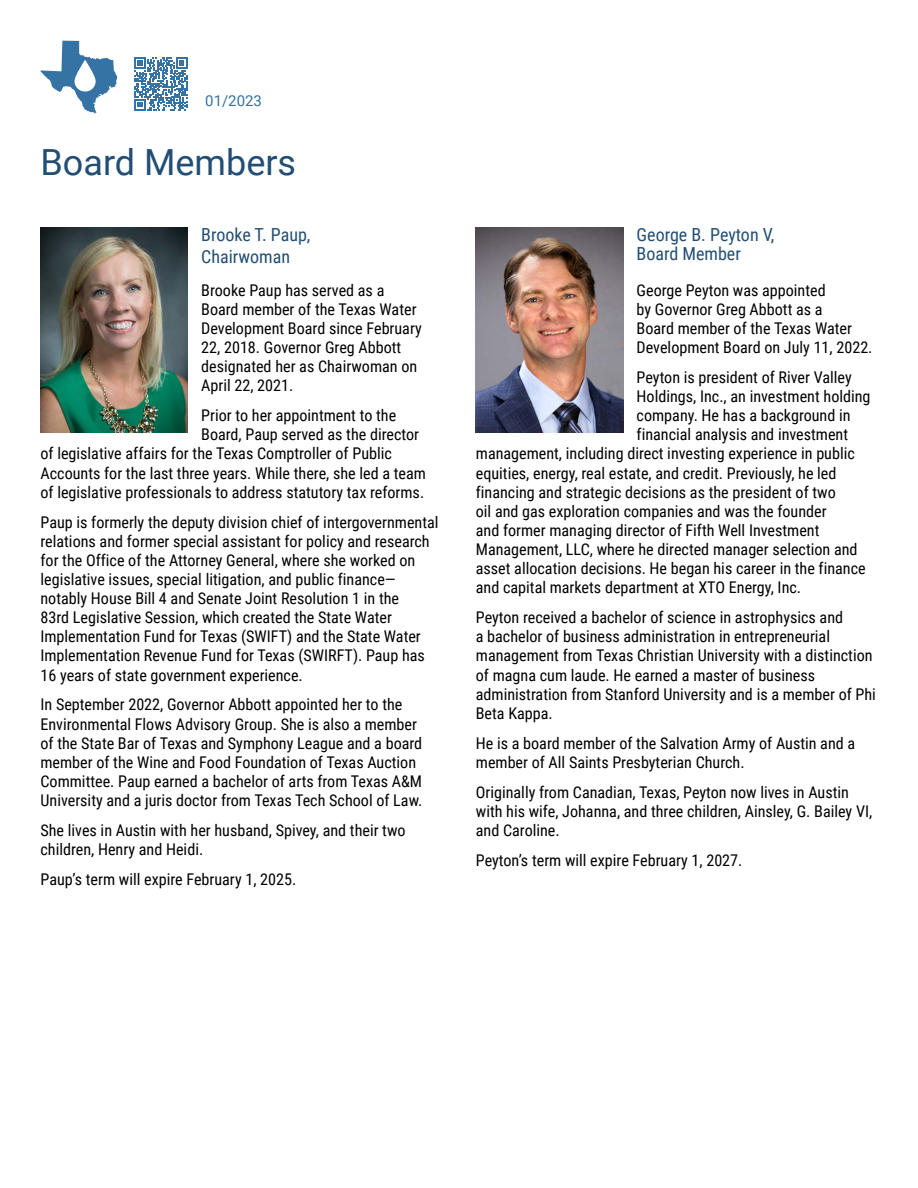
<style>
.page{position:relative;width:918px;height:1188px;background:#fff}
.page>*{position:absolute;margin:0;border:0;box-sizing:border-box;transform-origin:0 0}
.t1{font:36px "Roboto";color:#224e74}
.Body{font:18px/21.6px "Roboto Condensed";color:#224e74}
.Body-2{font:16.2px/19.2px "Roboto Condensed";color:#000}
.t2{font:15px "Roboto";color:#3473a4}
</style>
<div class="page">
<svg style="left:40px;top:41px;width:77px;height:72px"></svg>
<svg style="left:75px;top:60px;width:21px;height:32px"></svg>
<svg style="left:134px;top:57px;width:53px;height:53px"></svg>
<img style="left:476px;top:227px;width:147px;height:205px">
<img style="left:40px;top:227px;width:148px;height:205px">
<p class="t2" style="left:205px;top:91px;width:58px">01/2023</p>
<h1 class="t1" style="left:40px;top:137px;width:257px">Board Members</h1>
<p class="Body" style="left:201px;top:223px;width:111px">Brooke T. Paup,<br>Chairwoman</p>
<p class="Body" style="left:637px;top:224px;width:139px;line-height:19.2px">George B. Peyton V,<br>Board Member</p>
<p class="Body-2" style="left:637px;top:280px;width:237px">George Peyton was appointed<br>by Governor Greg Abbott as a<br>Board member of the Texas Water<br>Development Board on July 11, 2022.</p>
<p class="Body-2" style="left:637px;top:367px;width:217px">Peyton is president of River Valley</p>
<p class="Body-2" style="left:637px;top:386px;width:235px">Holdings, Inc., an investment holding</p>
<p class="Body-2" style="left:637px;top:405px;width:215px">company. He has a background in</p>
<p class="Body-2" style="left:637px;top:424px;width:213px">financial analysis and investment</p>
<p class="Body-2" style="left:476px;top:443px;width:381px">management, including direct investing experience in public</p>
<p class="Body-2" style="left:476px;top:463px;width:362px">equities, energy, real estate, and credit. Previously, he led</p>
<p class="Body-2" style="left:476px;top:482px;width:361px">financing and strategic decisions as the president of two</p>
<p class="Body-2" style="left:476px;top:501px;width:352px">oil and gas exploration companies and was the founder</p>
<p class="Body-2" style="left:476px;top:520px;width:345px">and former managing director of Fifth Well Investment</p>
<p class="Body-2" style="left:476px;top:539px;width:383px">Management, LLC, where he directed manager selection and</p>
<p class="Body-2" style="left:476px;top:558px;width:391px">asset allocation decisions. He began his career in the finance</p>
<p class="Body-2" style="left:476px;top:577px;width:327px">and capital markets department at XTO Energy, Inc.</p>
<p class="Body-2" style="left:476px;top:607px;width:402px">Peyton received a bachelor of science in astrophysics and<br>a bachelor of business administration in entrepreneurial management from Texas Christian University with a distinction of magna cum laude. He earned a master of business administration from Stanford University and is a member of Phi Beta Kappa.</p>
<p class="Body-2" style="left:476px;top:733px;width:381px">He is a board member of the Salvation Army of Austin and a member of All Saints Presbyterian Church.</p>
<p class="Body-2" style="left:476px;top:782px;width:398px">Originally from Canadian, Texas, Peyton now lives in Austin with his wife, Johanna, and three children, Ainsley, G. Bailey VI, and Caroline.</p>
<p class="Body-2" style="left:476px;top:850px;width:268px">Peyton’s term will expire February 1, 2027.</p>
<p class="Body-2" style="left:201px;top:280px;width:222px">Brooke Paup has served as a<br>Board member of the Texas Water<br>Development Board since February<br>22, 2018. Governor Greg Abbott designated her as Chairwoman on<br>April 22, 2021.</p>
<p class="Body-2" style="left:201px;top:405px;width:196px">Prior to her appointment to the</p>
<p class="Body-2" style="left:201px;top:424px;width:219px">Board, Paup served as the director</p>
<p class="Body-2" style="left:40px;top:443px;width:353px">of legislative affairs for the Texas Comptroller of Public</p>
<p class="Body-2" style="left:40px;top:463px;width:387px">Accounts for the last three years. While there, she led a team</p>
<p class="Body-2" style="left:40px;top:482px;width:385px">of legislative professionals to address statutory tax reforms.</p>
<p class="Body-2" style="left:40px;top:512px;width:400px">Paup is formerly the deputy division chief of intergovernmental relations and former special assistant for policy and research for the Office of the Attorney General, where she worked on legislative issues, special litigation, and public finance— notably House Bill 4 and Senate Joint Resolution 1 in the<br>83rd Legislative Session, which created the State Water Implementation Fund for Texas (SWIFT) and the State Water Implementation Revenue Fund for Texas (SWIRFT). Paup has 16 years of state government experience.</p>
<p class="Body-2" style="left:40px;top:695px;width:383px">In September 2022, Governor Abbott appointed her to the Environmental Flows Advisory Group. She is also a member of the State Bar of Texas and Symphony League and a board member of the Wine and Food Foundation of Texas Auction Committee. Paup earned a bachelor of arts from Texas A&amp;M University and a juris doctor from Texas Tech School of Law.</p>
<p class="Body-2" style="left:40px;top:820px;width:367px">She lives in Austin with her husband, Spivey, and their two children, Henry and Heidi.</p>
<p class="Body-2" style="left:40px;top:869px;width:257px">Paup’s term will expire February 1, 2025.</p>
</div>
